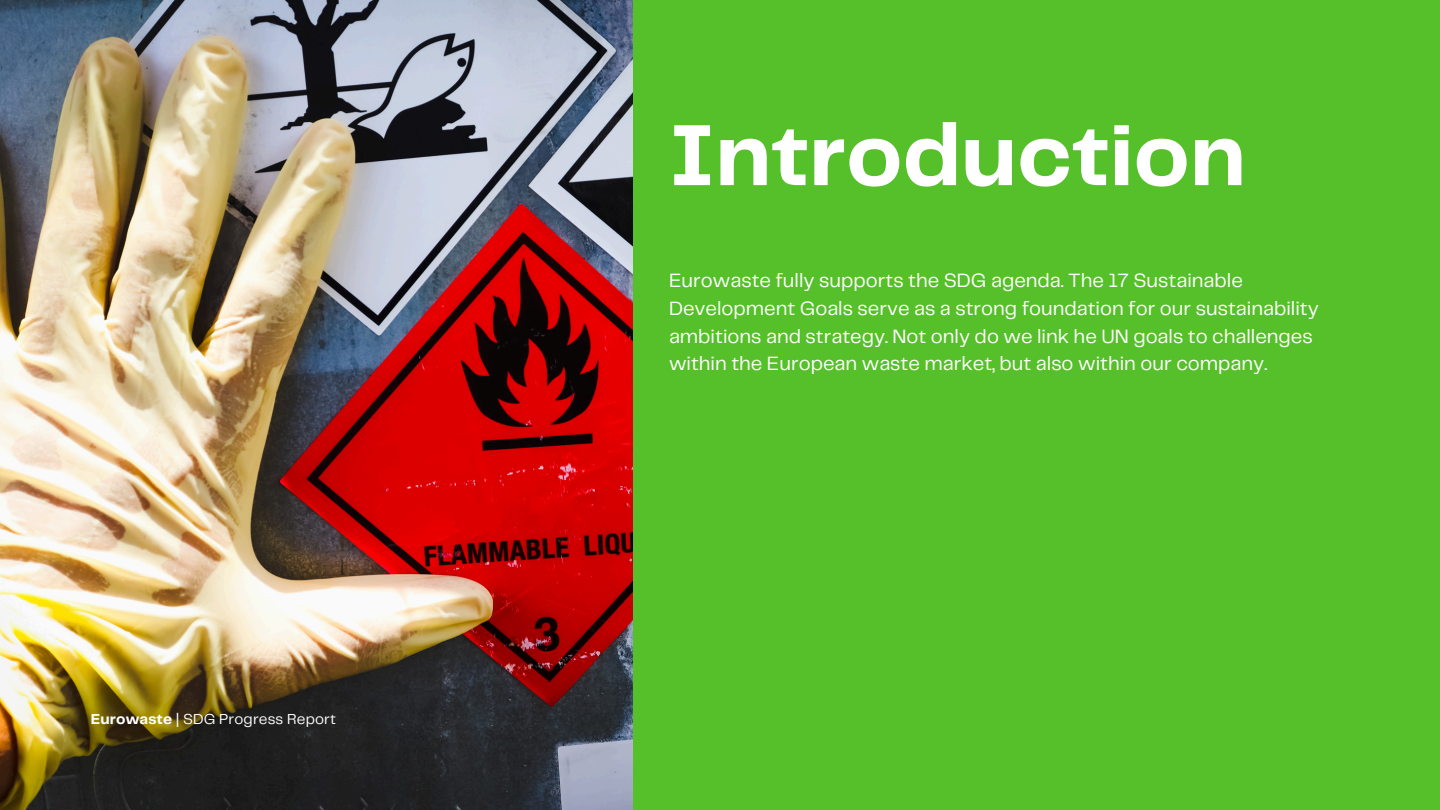
<style>
.page{position:relative;width:1440px;height:810px;background:#56c02b}
.page>*{position:absolute;margin:0;border:0;box-sizing:border-box;transform-origin:0 0}
.t1{font:700 90px "Telegraf";color:#fff}
.t2{font:20px/27.8px "Telegraf";color:#fff}
.t3{font:15px "Telegraf";letter-spacing:.01em;color:#fff}
.s1{font-weight:700}
</style>
<div class="page">
<img style="left:0;top:0;width:633px;height:810px">
<h2 class="t3" style="left:91px;top:712px;width:247px"><span class="s1">Eurowaste</span> | SDG Progress Report</h2>
<h1 class="t1" style="left:669px;top:117px;width:578px">Introduction</h1>
<p class="t2" style="left:669px;top:268px;width:651px">Eurowaste fully supports the SDG agenda. The 17 Sustainable Development Goals serve as a strong foundation for our sustainability ambitions and strategy. Not only do we link he UN goals to challenges within the European waste market, but also within our company.</p>
</div>
